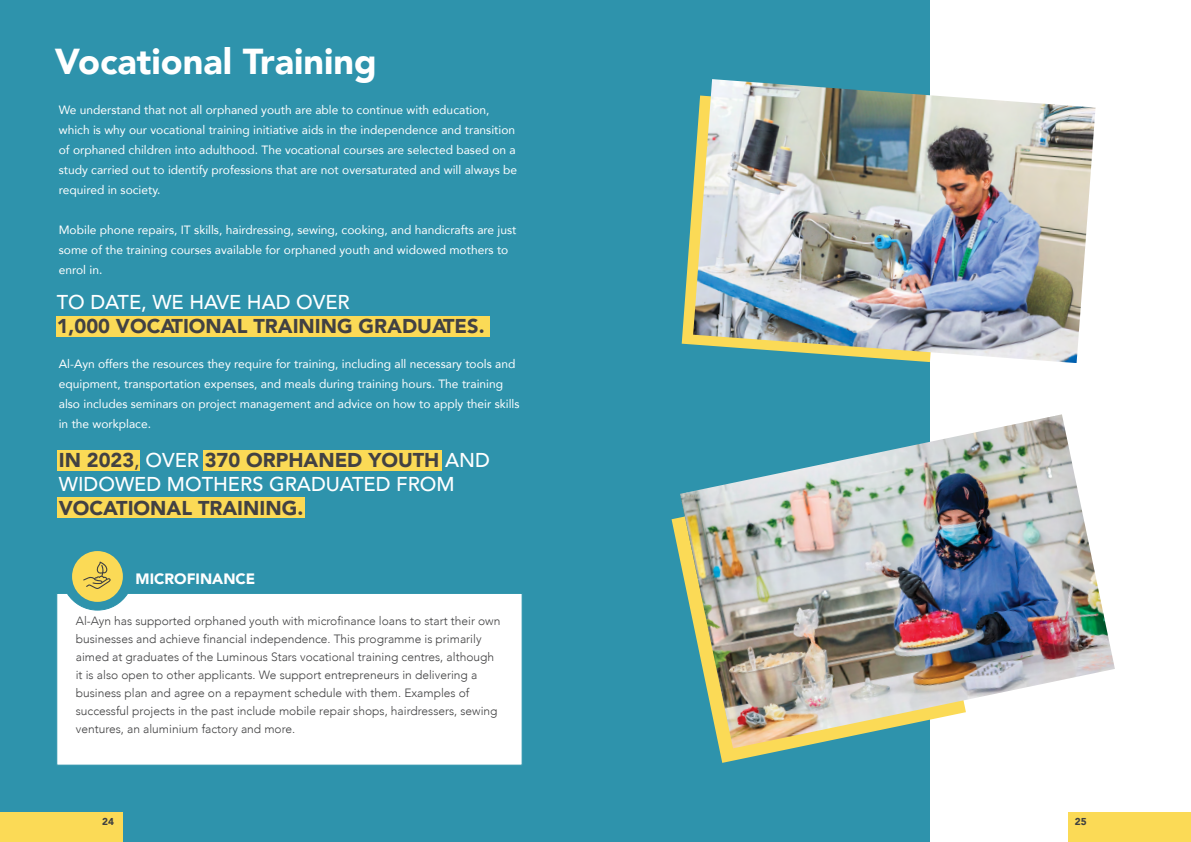
<style>
.page{position:relative;width:1191px;height:842px;background:#fff}
.page>*{position:absolute;margin:0;border:0;box-sizing:border-box;transform-origin:0 0}
.t1{font:900 36px "Avenir LT Pro";color:#fff}
.t2{font:500 20px/24px "Avenir LT Pro";color:#fff}
.t3{font:900 20px "Avenir LT Pro";color:#424143}
.t4{font:900 15px "Avenir LT Pro";color:#fff}
.t5{font:12px/20px "Avenir";color:#fff}
.t6{font:300 12px/18px "Avenir";color:#404041}
.t7{font:900 10px "Avenir LT Pro";color:#3f4040}
.s1{font-weight:900;color:#424143}
.s2{color:#424143}
</style>
<div class="page">
<div style="left:0;top:0;width:929px;height:842px;background:#2e93ac"></div>
<div style="left:0;top:813px;width:122px;height:29px;background:#fbda56"></div>
<div style="left:1069px;top:813px;width:122px;height:29px;background:#fbda56"></div>
<div style="left:56px;top:592px;width:466px;height:173px;background:#fff"></div>
<div style="left:57px;top:450px;width:83px;height:21px;background:#fbda56"></div>
<div style="left:203px;top:450px;width:238px;height:21px;background:#fbda56"></div>
<div style="left:57px;top:498px;width:247px;height:20px;background:#fbda56"></div>
<div style="left:56px;top:316px;width:434px;height:21px;background:#fbda56"></div>
<div style="left:72px;top:551px;width:51px;height:51px;background:#fbda56;border-radius:50%"></div>
<svg style="left:83px;top:562px;width:28px;height:27px"></svg>
<svg style="left:681px;top:192px;width:12px;height:153px"></svg>
<img style="left:693px;top:79px;width:402px;height:284px">
<svg style="left:671px;top:517px;width:259px;height:246px"></svg>
<img style="left:680px;top:414px;width:435px;height:334px">
<h1 class="t1" style="left:55px;top:40px;width:324px">Vocational Training</h1>
<p class="t5" style="left:59px;top:100px;width:460px">We understand that not all orphaned youth are able to continue with education, which is why our vocational training initiative aids in the independence and transition of orphaned children into adulthood. The vocational courses are selected based on a study carried out to identify professions that are not oversaturated and will always be required in society.</p>
<p class="t5" style="left:59px;top:220px;width:459px">Mobile phone repairs, IT skills, hairdressing, sewing, cooking, and handicrafts are just some of the training courses available for orphaned youth and widowed mothers to enrol in.</p>
<h2 class="t2" style="left:57px;top:291px;width:294px">TO DATE, WE HAVE HAD OVER</h2>
<h2 class="t3" style="left:57px;top:314px;width:429px">1,000 VOCATIONAL TRAINING GRADUATES.</h2>
<p class="t5" style="left:59px;top:354px;width:462px">Al-Ayn offers the resources they require for training, including all necessary tools and equipment, transportation expenses, and meals during training hours. The training also includes seminars on project management and advice on how to apply their skills in the workplace.</p>
<h2 class="t2" style="left:59px;top:449px;width:432px"><span class="s1">IN 2023</span><span class="s2">,</span> OVER <span class="s1">370 ORPHANED YOUTH</span> AND<br>WIDOWED MOTHERS GRADUATED FROM</h2>
<h2 class="t3" style="left:59px;top:496px;width:246px">VOCATIONAL TRAINING.</h2>
<p class="t4" style="left:136px;top:569px;width:121px">MICROFINANCE</p>
<p class="t6" style="left:76px;top:612px;width:426px">Al-Ayn has supported orphaned youth with microfinance loans to start their own businesses and achieve financial independence. This programme is primarily aimed at graduates of the Luminous Stars vocational training centres, although it is also open to other applicants. We support entrepreneurs in delivering a business plan and agree on a repayment schedule with them. Examples of successful projects in the past include mobile repair shops, hairdressers, sewing ventures, an aluminium factory and more.</p>
<p class="t7" style="left:102px;top:815px;width:13px">24</p>
<p class="t7" style="left:1075px;top:815px;width:13px">25</p>
</div>
